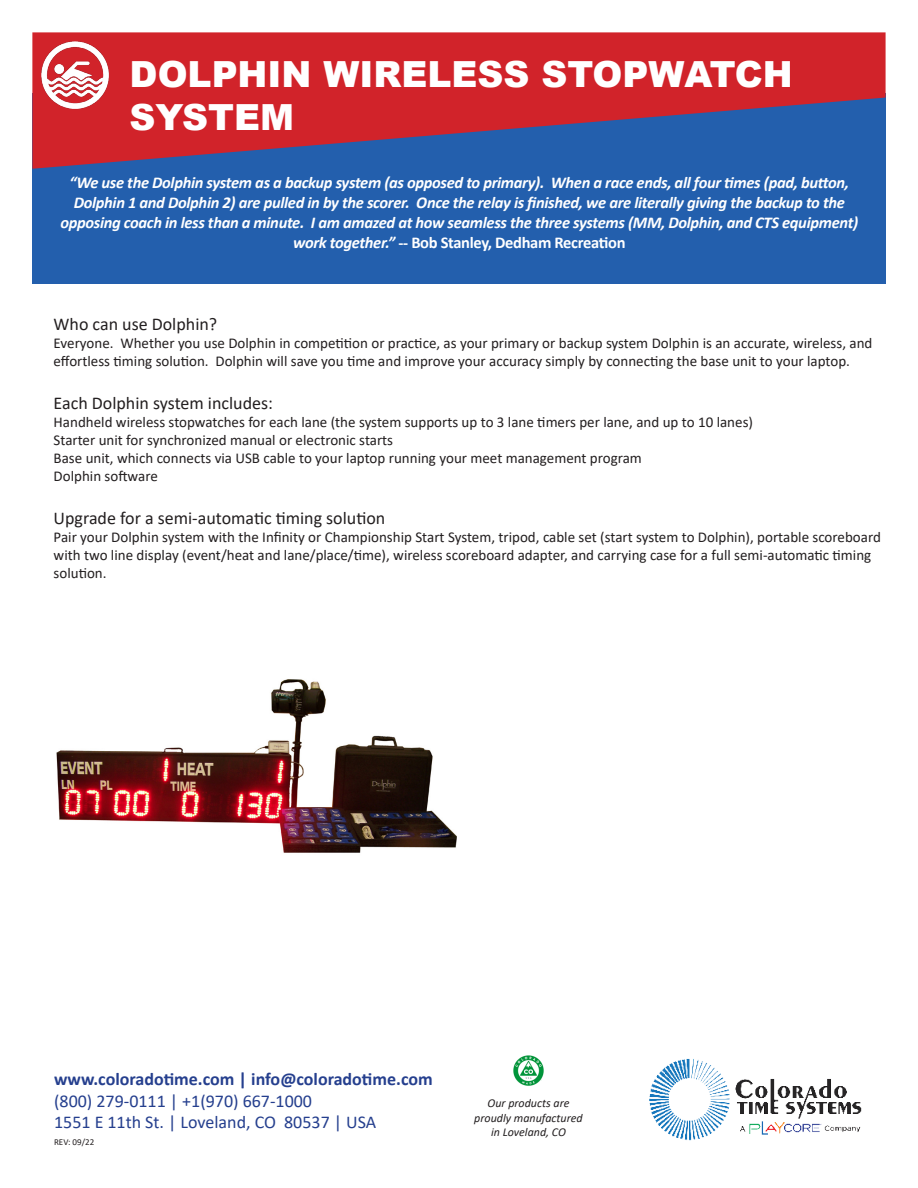
<style>
.page{position:relative;width:918px;height:1188px;background:#fff}
.page>*{position:absolute;margin:0;border:0;box-sizing:border-box;transform-origin:0 0}
.t1{font:900 36px "Arial";color:#fff}
.t2{font:18px "Calibri";color:#231f20}
.t3{font:18px "Calibri";color:#253f8e}
.t4{font:700 18px "Calibri";color:#253f8e}
.t5{font:italic 700 16.5px/19.8px "Calibri";letter-spacing:-.02em;color:#fff;text-align:center}
.t6{font:15px/18px "Calibri";color:#231f20}
.t7{font:italic 12px/14.4px "Calibri";color:#231f20;text-align:center}
.t8{font:9px "Calibri";color:#231f20}
.s1{font-style:normal}
</style>
<div class="page">
<div style="left:33px;top:93px;width:853px;height:191px;background:#235fad"></div>
<svg style="left:32px;top:32px;width:854px;height:137px;fill:#d1232a"></svg>
<img style="left:32px;top:34px;width:82px;height:80px">
<img style="left:649px;top:1059px;width:213px;height:82px">
<img style="left:513px;top:1055px;width:31px;height:31px">
<img style="left:56px;top:679px;width:401px;height:174px">
<p class="t1" style="left:130px;top:48px;width:665px">DOLPHIN WIRELESS STOPWATCH</p>
<p class="t1" style="left:130px;top:91px;width:166px">SYSTEM</p>
<p class="t5" style="left:60px;top:172px;width:799px">“We use the Dolphin system as a backup system (as opposed to primary). When a race ends, all four times (pad, button, Dolphin 1 and Dolphin 2) are pulled in by the scorer. Once the relay is finished, we are literally giving the backup to the opposing coach in less than a minute. I am amazed at how seamless the three systems (MM, Dolphin, and CTS equipment) work together.” <span class="s1">-- Bob Stanley, Dedham Recreation</span></p>
<p class="t2" style="left:54px;top:311px;width:165px">Who can use Dolphin?</p>
<p class="t6" style="left:54px;top:334px;width:820px">Everyone. Whether you use Dolphin in competition or practice, as your primary or backup system Dolphin is an accurate, wireless, and effortless timing solution. Dolphin will save you time and improve your accuracy simply by connecting the base unit to your laptop.</p>
<p class="t2" style="left:54px;top:391px;width:221px">Each Dolphin system includes:</p>
<p class="t6" style="left:54px;top:413px;width:701px">Handheld wireless stopwatches for each lane (the system supports up to 3 lane timers per lane, and up to 10 lanes)</p>
<p class="t6" style="left:54px;top:431px;width:341px">Starter unit for synchronized manual or electronic starts</p>
<p class="t6" style="left:54px;top:449px;width:590px">Base unit, which connects via USB cable to your laptop running your meet management program</p>
<p class="t6" style="left:54px;top:467px;width:106px">Dolphin software</p>
<p class="t2" style="left:54px;top:506px;width:333px">Upgrade for a semi-automatic timing solution</p>
<p class="t6" style="left:54px;top:528px;width:829px">Pair your Dolphin system with the Infinity or Championship Start System, tripod, cable set (start system to Dolphin), portable scoreboard with two line display (event/heat and lane/place/time), wireless scoreboard adapter, and carrying case for a full semi-automatic timing solution.</p>
<p class="t4" style="left:54px;top:1066px;width:380px">www.coloradotime.com | info@coloradotime.com</p>
<p class="t3" style="left:54px;top:1088px;width:259px">(800) 279-0111 | +1(970) 667-1000</p>
<p class="t3" style="left:54px;top:1110px;width:324px">1551 E 11th St. | Loveland, CO 80537 | USA</p>
<p class="t8" style="left:54px;top:1136px;width:42px">REV: 09/22</p>
<p class="t7" style="left:474px;top:1096px;width:110px">Our products are proudly manufactured in Loveland, CO</p>
</div>
